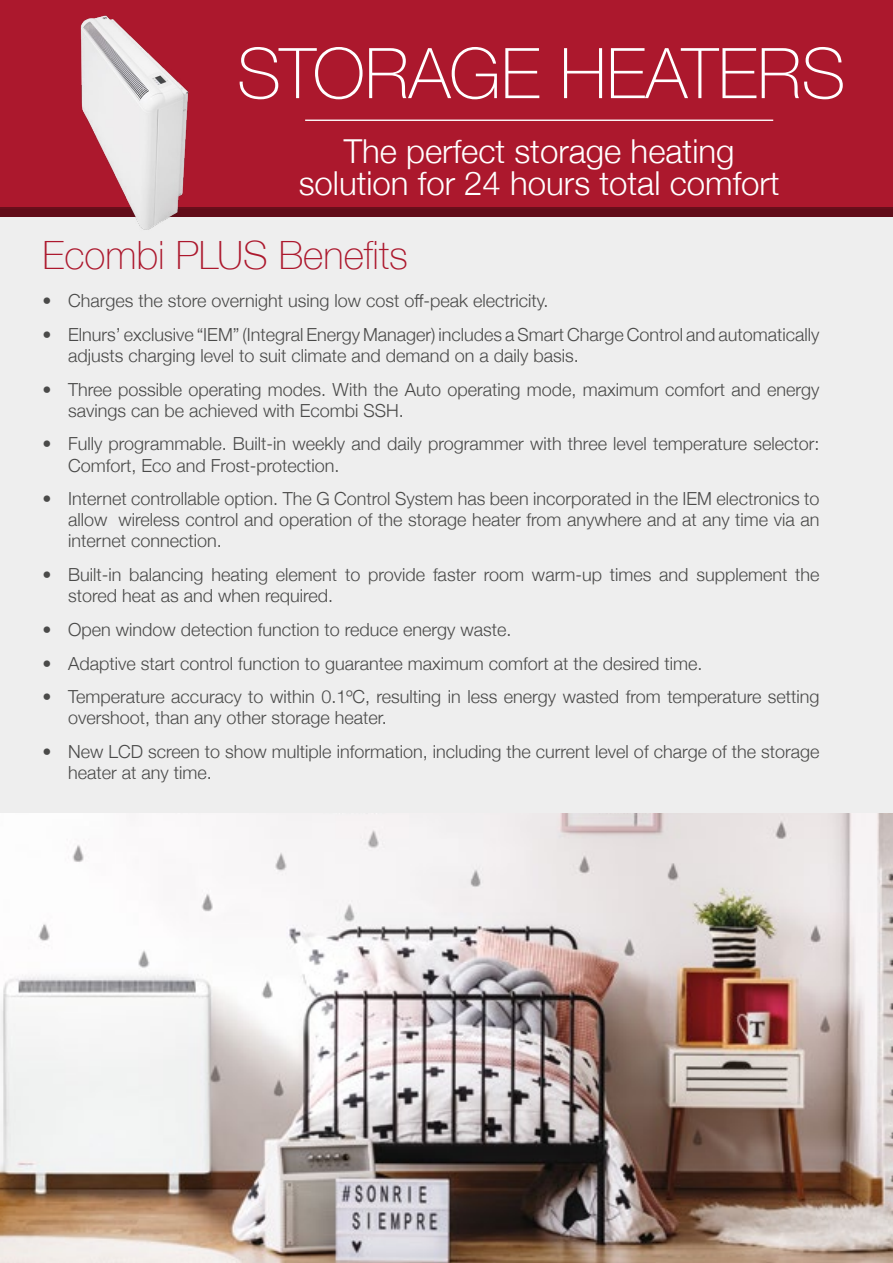
<style>
.page{position:relative;width:893px;height:1263px;background:#fff}
.page>*{position:absolute;margin:0;border:0;box-sizing:border-box;transform-origin:0 0}
.t1{font:100 70.05px "Helvetica Neue";color:#fff}
.t2{font:100 39px "Helvetica Neue";color:#ac182d}
.t3{font:300 33px/32.2px "Helvetica Neue";color:#fff;text-align:center}
.t4{font:300 18px/21px "Helvetica Neue";color:#4a4a49}
</style>
<div class="page">
<img style="left:0;top:813px;width:893px;height:450px">
<div style="left:0;top:209px;width:893px;height:604px;background:#eee"></div>
<div style="left:0;top:0;width:893px;height:216px;background:#ac182d"></div>
<hr style="left:305px;top:120px;width:468px;height:1px;background:#fff">
<div style="left:0;top:207px;width:893px;height:9px;background:#620d19"></div>
<img style="left:73px;top:15px;width:130px;height:215px">
<h1 class="t1" style="left:237px;top:20px;width:610px">STORAGE HEATERS</h1>
<h3 class="t3" style="left:299px;top:133px;width:483px">The perfect storage heating solution for 24 hours total comfort</h3>
<h2 class="t2" style="left:43px;top:226px;width:367px">Ecombi PLUS Benefits</h2>
<p class="t4" style="left:43px;top:289px;width:507px">• Charges the store overnight using low cost off-peak electricity.</p>
<p class="t4" style="left:68px;top:323px;width:753px;text-indent:-26px">• Elnurs’ exclusive “IEM” (Integral Energy Manager) includes a Smart Charge Control and automatically adjusts charging level to suit climate and demand on a daily basis.</p>
<p class="t4" style="left:68px;top:377px;width:753px;text-indent:-26px">• Three possible operating modes. With the Auto operating mode, maximum comfort and energy savings can be achieved with Ecombi SSH.</p>
<p class="t4" style="left:68px;top:432px;width:753px;text-indent:-26px">• Fully programmable. Built-in weekly and daily programmer with three level temperature selector:<br>Comfort, Eco and Frost-protection.</p>
<p class="t4" style="left:68px;top:487px;width:753px;text-align:justify;text-indent:-26px">• Internet controllable option. The G Control System has been incorporated in the IEM electronics to allow wireless control and operation of the storage heater from anywhere and at any time via an internet connection.</p>
<p class="t4" style="left:68px;top:563px;width:753px;text-indent:-26px">• Built-in balancing heating element to provide faster room warm-up times and supplement the stored heat as and when required.</p>
<p class="t4" style="left:43px;top:617px;width:470px">• Open window detection function to reduce energy waste.</p>
<p class="t4" style="left:43px;top:651px;width:661px">• Adaptive start control function to guarantee maximum comfort at the desired time.</p>
<p class="t4" style="left:68px;top:685px;width:753px;text-indent:-26px">• Temperature accuracy to within 0.1ºC, resulting in less energy wasted from temperature setting overshoot, than any other storage heater.</p>
<p class="t4" style="left:68px;top:740px;width:753px;text-indent:-26px">• New LCD screen to show multiple information, including the current level of charge of the storage heater at any time.</p>
</div>
